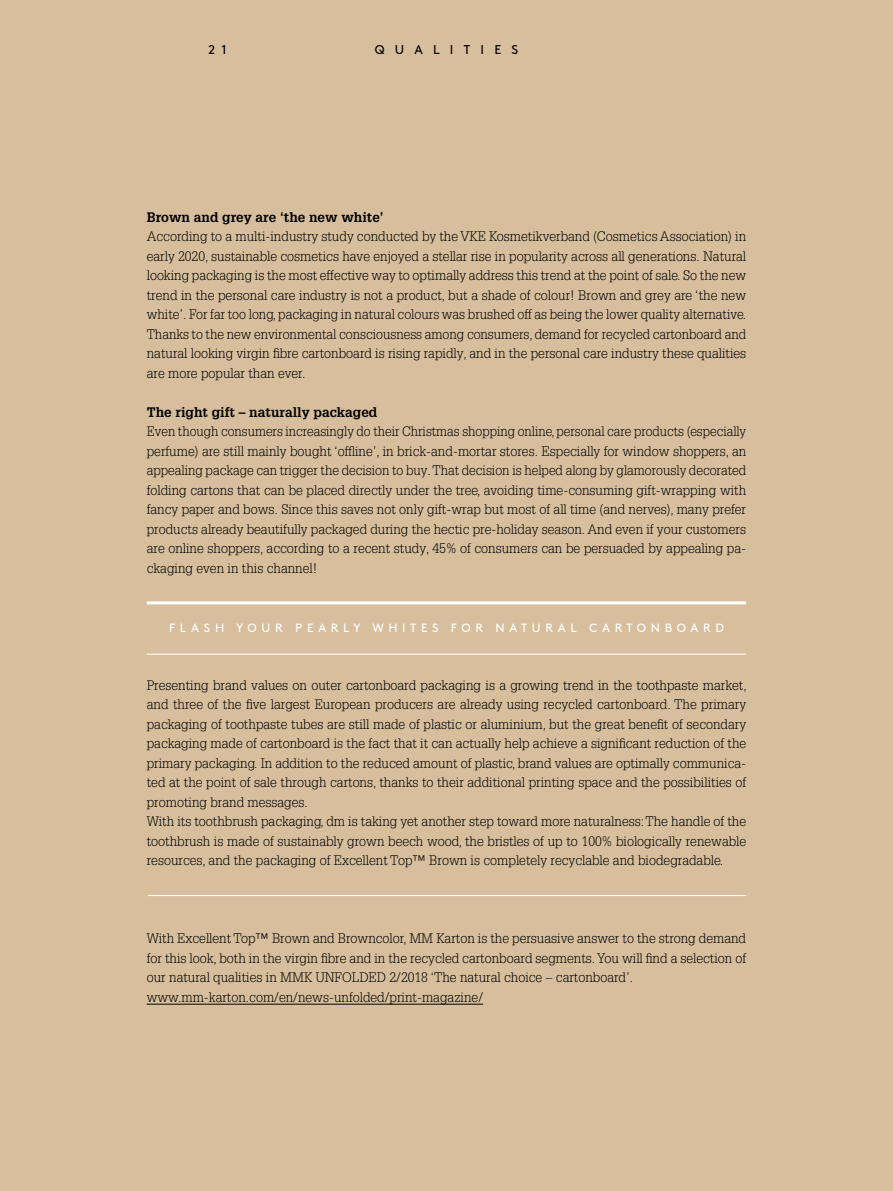
<style>
.page{position:relative;width:893px;height:1191px;background:#d7bf9e}
.page>*{position:absolute;margin:0;border:0;box-sizing:border-box;transform-origin:0 0}
.t1{font:300 13.5px/19.5px "Glypha LT Pro";color:#000;text-align:justify}
.t2{font:700 13.5px "Glypha LT Pro";color:#000}
.t3{font:12.75px "Brown Regular Alt";letter-spacing:.805em;color:#000}
.t4{font:12px "Brown Regular Alt";letter-spacing:.385em;color:#fff}
</style>
<div class="page">
<hr style="left:147px;top:601px;width:599px;height:3px;background:#fff">
<hr style="left:147px;top:654px;width:599px;height:1px;background:#fff">
<hr style="left:148px;top:895px;width:598px;height:1px;background:#fff">
<hr style="left:147px;top:1004px;width:336px;height:1px;background:#000">
<p class="t3" style="left:209px;top:40px;width:20px">2 1</p>
<p class="t3" style="left:375px;top:40px;width:145px">QUALITIES</p>
<p class="t2" style="left:147px;top:208px;width:238px">Brown and grey are ‘the new white’</p>
<p class="t1" style="left:147px;top:227px;width:601px">According to a multi-industry study conducted by the VKE Kosmetikverband (Cosmetics Association) in early 2020, sustainable cosmetics have enjoyed a stellar rise in popularity across all generations. Natural looking packaging is the most effective way to optimally address this trend at the point of sale. So the new trend in the personal care industry is not a product, but a shade of colour! Brown and grey are ‘the new white’. For far too long, packaging in natural colours was brushed off as being the lower quality alternative.<br>Thanks to the new environmental consciousness among consumers, demand for recycled cartonboard and natural looking virgin fibre cartonboard is rising rapidly, and in the personal care industry these qualities are more popular than ever.</p>
<p class="t2" style="left:147px;top:403px;width:232px">The right gift – naturally packaged</p>
<p class="t1" style="left:147px;top:422px;width:601px">Even though consumers increasingly do their Christmas shopping online, personal care products (especially perfume) are still mainly bought ‘offline’, in brick-and-mortar stores. Especially for window shoppers, an appealing package can trigger the decision to buy. That decision is helped along by glamorously decorated folding cartons that can be placed directly under the tree, avoiding time-consuming gift-wrapping with fancy paper and bows. Since this saves not only gift-wrap but most of all time (and nerves), many prefer products already beautifully packaged during the hectic pre-holiday season. And even if your customers are online shoppers, according to a recent study, 45% of consumers can be persuaded by appealing pa&shy;ckaging even in this channel!</p>
<p class="t4" style="left:169px;top:618px;width:556px">FLASH YOUR PEARLY WHITES FOR NATURAL CARTONBOARD</p>
<p class="t1" style="left:147px;top:675px;width:601px;text-align:left">Presenting brand values on outer cartonboard packaging is a growing trend in the toothpaste market, and three of the five largest European producers are already using recycled cartonboard. The primary packaging of toothpaste tubes are still made of plastic or aluminium, but the great benefit of secondary packaging made of cartonboard is the fact that it can actually help achieve a significant reduction of the primary packaging. In addition to the reduced amount of plastic, brand values are optimally communica&shy;ted at the point of sale through cartons, thanks to their additional printing space and the possibilities of promoting brand messages.<br>With its toothbrush packaging, dm is taking yet another step toward more naturalness: The handle of the toothbrush is made of sustainably grown beech wood, the bristles of up to 100% biologically renewable resources, and the packaging of Excellent Top™ Brown is completely recyclable and biodegradable.</p>
<p class="t1" style="left:147px;top:929px;width:601px;text-align:left">With Excellent Top™ Brown and Browncolor, MM Karton is the persuasive answer to the strong demand for this look, both in the virgin fibre and in the recycled cartonboard segments. You will find a selection of our natural qualities in MMK UNFOLDED 2/2018 ‘The natural choice – cartonboard’. www.mm-karton.com/en/news-unfolded/print-magazine/</p>
</div>
